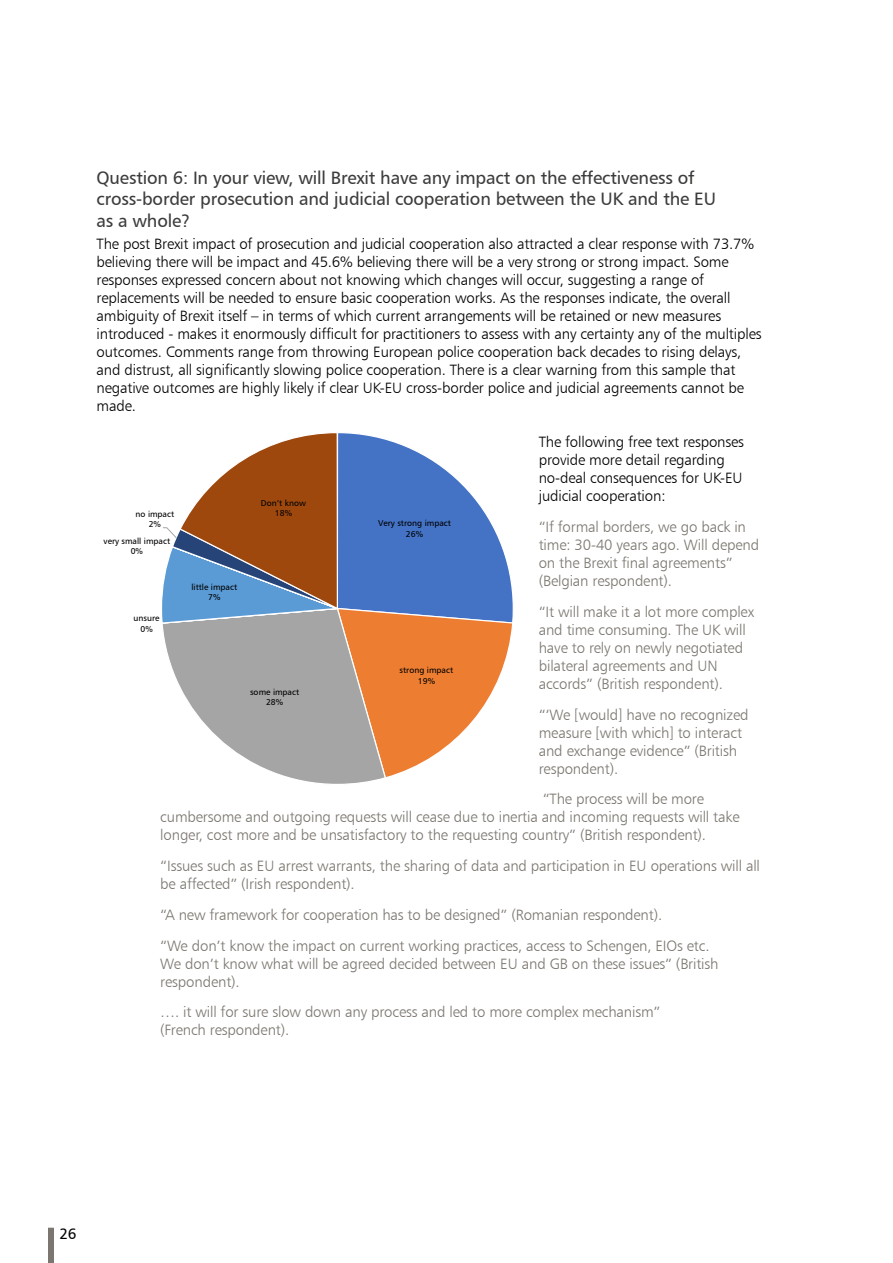
<style>
.page{position:relative;width:893px;height:1263px;background:#fff}
.page>*{position:absolute;margin:0;border:0;box-sizing:border-box;transform-origin:0 0}
.t1{font:18px/21.6px "Humanist 777 BT Roman B";letter-spacing:-.01em;color:#3c3c3b}
.t2{font:15px/18px "Humanist 777 BT Light B";letter-spacing:-.01em;color:#7b766f}
.t3{font:15px/18px "Humanist 777 BT Light B";letter-spacing:-.01em;color:#000}
.t4{font:15px "Humanist 777 BT Roman B";color:#000}
.t5{font:8.55px/10.2px "Humanist 777 BT Roman B";color:#000;text-align:center}
</style>
<div class="page">
<div style="left:48px;top:1228px;width:6px;height:35px;background:#7b766f"></div>
<svg style="left:162px;top:433px;width:351px;height:351px"></svg>
<p class="t1" style="left:97px;top:166px;width:621px">Question 6: In your view, will Brexit have any impact on the effectiveness of cross-border prosecution and judicial cooperation between the UK and the EU as a whole?</p>
<p class="t3" style="left:97px;top:235px;width:667px">The post Brexit impact of prosecution and judicial cooperation also attracted a clear response with 73.7% believing there will be impact and 45.6% believing there will be a very strong or strong impact. Some responses expressed concern about not knowing which changes will occur, suggesting a range of replacements will be needed to ensure basic cooperation works. As the responses indicate, the overall ambiguity of Brexit itself – in terms of which current arrangements will be retained or new measures introduced - makes it enormously difficult for practitioners to assess with any certainty any of the multiples outcomes. Comments range from throwing European police cooperation back decades to rising delays, and distrust, all significantly slowing police cooperation. There is a clear warning from this sample that negative outcomes are highly likely if clear UK-EU cross-border police and judicial agreements cannot be made.</p>
<p class="t3" style="left:539px;top:433px;width:207px">The following free text responses provide more detail regarding no-deal consequences for UK-EU judicial cooperation:</p>
<p class="t2" style="left:539px;top:518px;width:222px">“If formal borders, we go back in time: 30-40 years ago. Will depend on the Brexit final agreements” (Belgian respondent).</p>
<p class="t2" style="left:539px;top:602px;width:217px">“It will make it a lot more complex and time consuming. The UK will have to rely on newly negotiated bilateral agreements and UN accords” (British respondent).</p>
<p class="t2" style="left:539px;top:705px;width:211px">“‘We [would] have no recognized measure [with which] to interact and exchange evidence” (British respondent).</p>
<p class="t2" style="left:160px;top:790px;width:581px;text-indent:382px">“The process will be more cumbersome and outgoing requests will cease due to inertia and incoming requests will take longer, cost more and be unsatisfactory to the requesting country” (British respondent).</p>
<p class="t2" style="left:160px;top:857px;width:601px">“Issues such as EU arrest warrants, the sharing of data and participation in EU operations will all be affected” (Irish respondent).</p>
<p class="t2" style="left:160px;top:899px;width:551px;line-height:30.8px">“A new framework for cooperation has to be designed” (Romanian respondent).<br>“We don’t know the impact on current working practices, access to Schengen, EIOs etc.</p>
<p class="t2" style="left:160px;top:954px;width:560px">We don’t know what will be agreed decided between EU and GB on these issues” (British respondent).</p>
<p class="t2" style="left:160px;top:1003px;width:502px">…. it will for sure slow down any process and led to more complex mechanism” (French respondent).</p>
<p class="t5" style="left:261px;top:497px;width:47px">Don’t know<br>18%</p>
<p class="t5" style="left:136px;top:509px;width:40px">no impact<br>2%</p>
<p class="t5" style="left:378px;top:518px;width:74px">Very strong impact<br>26%</p>
<p class="t5" style="left:104px;top:536px;width:68px">very small impact<br>0%</p>
<p class="t5" style="left:191px;top:582px;width:47px">little impact<br>7%</p>
<p class="t5" style="left:133px;top:613px;width:28px">unsure<br>0%</p>
<p class="t5" style="left:400px;top:665px;width:55px">strong impact<br>19%</p>
<p class="t5" style="left:250px;top:686px;width:51px">some impact<br>28%</p>
<p class="t4" style="left:60px;top:1224px;width:18px">26</p>
</div>
